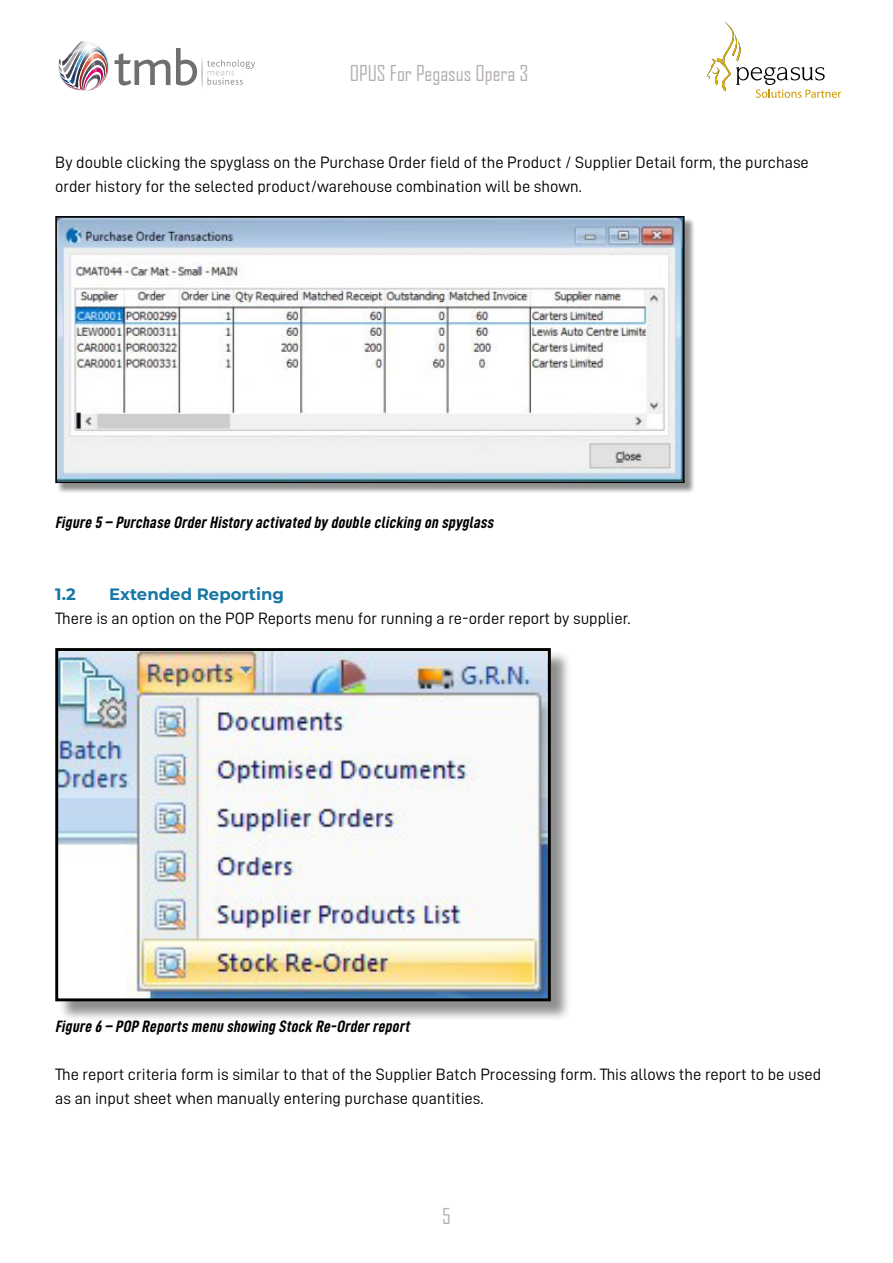
<style>
.page{position:relative;width:893px;height:1263px;background:#fff}
.page>*{position:absolute;margin:0;border:0;box-sizing:border-box;transform-origin:0 0}
.t1{font:21px "Agency FB";color:#b5b1b0}
.t2{font:16.5px/24px "D DIN";color:#000}
.t3{font:italic 16.5px "D DIN Condensed Bold";color:#000}
.t4{font:700 16.5px "Montserrat";color:#1776a3}
</style>
<div class="page">
<svg style="left:58px;top:41px;width:112px;height:50px"></svg>
<svg style="left:176px;top:48px;width:21px;height:38px"></svg>
<svg style="left:207px;top:60px;width:48px;height:25px"></svg>
<hr style="left:201px;top:57px;width:2px;height:33px;background:#b1b1b1;border-radius:50%">
<svg style="left:706px;top:21px;width:135px;height:77px"></svg>
<div style="left:57px;top:217px;width:638px;height:277px;background:#000;opacity:.44"></div>
<img style="left:58px;top:219px;width:624px;height:261px">
<div style="left:55px;top:216px;width:630px;height:267px;border:2px solid #000"></div>
<div style="left:58px;top:650px;width:514px;height:372px;background:#000;opacity:.44"></div>
<img style="left:59px;top:652px;width:488px;height:345px">
<div style="left:55px;top:648px;width:496px;height:353px;border:3px solid #000"></div>
<p class="t1" style="left:350px;top:60px;width:180px">OPUS For Pegasus Opera 3</p>
<p class="t2" style="left:55px;top:150px;width:755px">By double clicking the spyglass on the Purchase Order field of the Product / Supplier Detail form, the purchase order history for the selected product/warehouse combination will be shown.</p>
<p class="t3" style="left:55px;top:513px;width:443px">Figure 5 – Purchase OrderHistory activated by double clicking on spyglass</p>
<p class="t4" style="left:55px;top:582px;width:22px">1.2</p>
<p class="t4" style="left:109px;top:582px;width:176px">Extended Reporting</p>
<p class="t2" style="left:55px;top:606px;width:577px">There is an option on the POP Reports menu for running a re-order report by supplier.</p>
<p class="t3" style="left:55px;top:1017px;width:359px">Figure 6 – POP Reports menu showing Stock Re-Orderreport</p>
<p class="t2" style="left:55px;top:1062px;width:767px">The report criteria form is similar to that of the Supplier Batch Processing form. This allows the report to be used as an input sheet when manually entering purchase quantities.</p>
<p class="t1" style="left:442px;top:1203px;width:10px">5</p>
</div>
